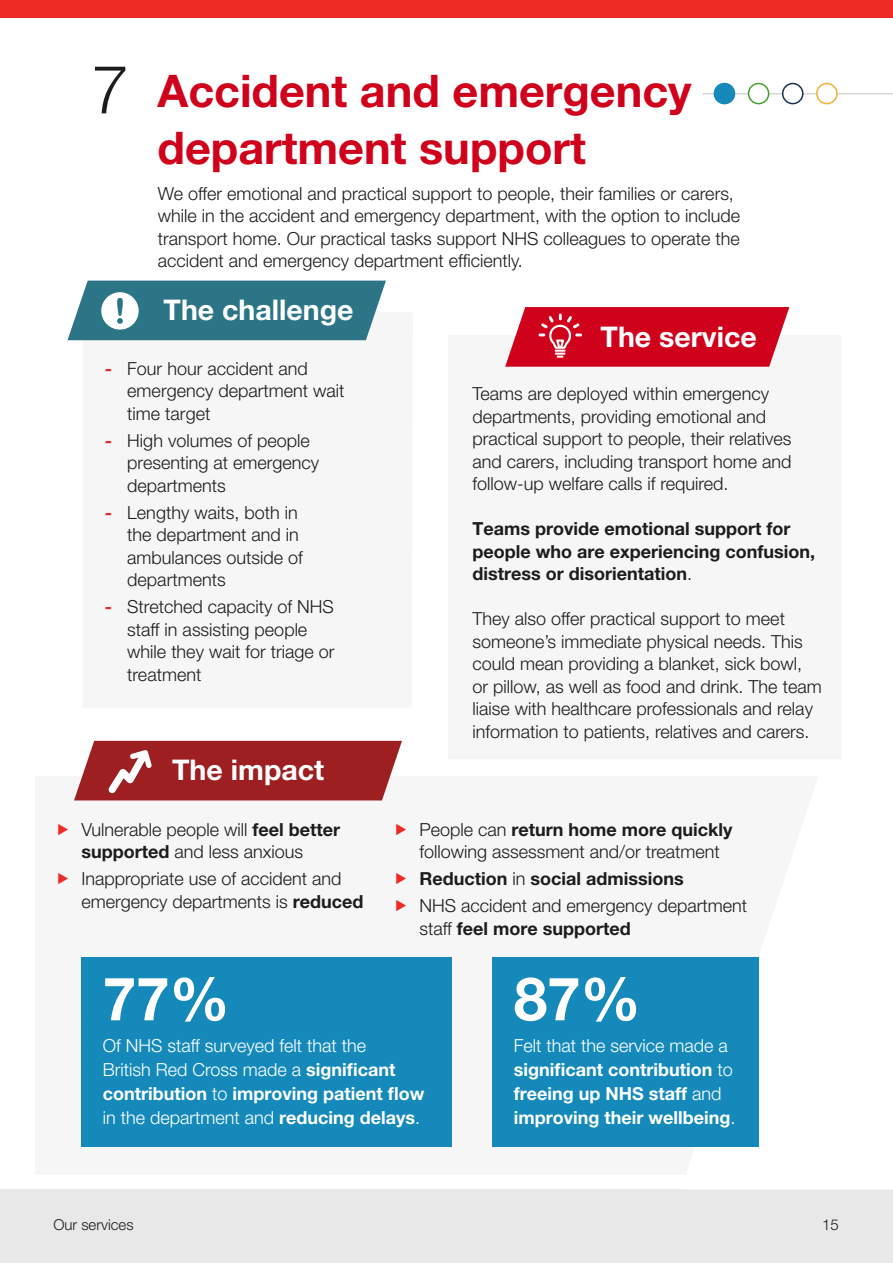
<style>
.page{position:relative;width:893px;height:1263px;background:#fff}
.page>*{position:absolute;margin:0;border:0;box-sizing:border-box;transform-origin:0 0}
.t1{font:300 67.5px "Helvetica Neue LT Pro";color:#1d1b1d}
.t2{font:700 60px "Helvetica Neue LT Pro";color:#fff}
.t3{font:700 45px/57px "Helvetica Neue LT Pro";color:#d0011b}
.t4{font:700 28.5px "Helvetica Neue LT Pro";color:#fff}
.t5{font:300 18px/22.5px "Helvetica Neue LT Pro";color:#1d1b1d}
.t6{font:300 18px/24px "Helvetica Neue LT Pro";color:#fff}
.t7{font:700 18px/22.5px "Helvetica Neue LT Pro";color:#1d1b1d}
.t8{font:700 18px/24px "Helvetica Neue LT Pro";color:#fff}
.t9{font:300 15px "Helvetica Neue LT Pro";color:#1d1b1d}
.s1{font-weight:700;color:#ee2a24}
.s2{font-weight:700}
.s3{font-weight:300}
</style>
<div class="page">
<div style="left:0;top:1189px;width:893px;height:74px;background:#e8e8e8"></div>
<div style="left:0;top:0;width:893px;height:18px;background:#ee2a24"></div>
<div style="left:35px;top:776px;width:822px;height:399px;background:#f6f6f6"></div>
<svg style="left:74px;top:741px;width:328px;height:59px;background:#a53335"></svg>
<div style="left:448px;top:335px;width:394px;height:424px;background:#f6f6f6"></div>
<svg style="left:67px;top:281px;width:319px;height:59px;background:#438493"></svg>
<div style="left:81px;top:957px;width:370px;height:189px;background:#158aba"></div>
<div style="left:492px;top:957px;width:266px;height:189px;background:#158aba"></div>
<hr style="left:703px;top:93px;width:189px;height:2px;background:#d7d8d7">
<div style="left:714px;top:83px;width:21px;height:21px;background:#158aba;border-radius:50%"></div>
<div style="left:748px;top:84px;width:21px;height:20px;background:#fff;border-radius:50%"></div>
<div style="left:748px;top:83px;width:21px;height:21px;border:2px solid #40a22a;border-radius:50%"></div>
<div style="left:783px;top:84px;width:20px;height:20px;background:#fff;border-radius:50%"></div>
<div style="left:782px;top:83px;width:21px;height:21px;border:2px solid #193351;border-radius:50%"></div>
<div style="left:817px;top:84px;width:20px;height:20px;background:#fff;border-radius:50%"></div>
<div style="left:816px;top:83px;width:22px;height:21px;border:2px solid #f1b13b;border-radius:50%"></div>
<svg style="left:505px;top:307px;width:284px;height:60px;background:#d41930"></svg>
<h1 class="t1" style="left:92px;top:48px;width:39px">7</h1>
<h3 class="t3" style="left:157px;top:61px;width:536px">Accident and emergency department support</h3>
<p class="t5" style="left:158px;top:182px;width:584px">We offer emotional and practical support to people, their families or carers, while in the accident and emergency department, with the option to include transport home. Our practical tasks support NHS colleagues to operate the accident and emergency department efficiently.</p>
<h3 class="t4" style="left:164px;top:292px;width:191px">The challenge</h3>
<h3 class="t4" style="left:601px;top:319px;width:158px">The service</h3>
<p class="t5" style="left:127px;top:357px;width:219px;text-indent:-22px"><span class="s1">-</span> Four hour accident and emergency department wait time target</p>
<p class="t5" style="left:127px;top:429px;width:193px;text-indent:-22px"><span class="s1">-</span> High volumes of people presenting at emergency departments</p>
<p class="t5" style="left:127px;top:501px;width:177px;text-indent:-22px"><span class="s1">-</span> Lengthy waits, both in the department and in ambulances outside of departments</p>
<p class="t5" style="left:127px;top:595px;width:209px;text-indent:-22px"><span class="s1">-</span> Stretched capacity of NHS staff in assisting people while they wait for triage or treatment</p>
<h3 class="t4" style="left:172px;top:752px;width:153px">The impact</h3>
<p class="t5" style="left:81px;top:818px;width:260px">Vulnerable people will <span class="s2">feel better supported</span> and less anxious</p>
<p class="t5" style="left:81px;top:867px;width:284px">Inappropriate use of accident and emergency departments is <span class="s2">reduced</span></p>
<p class="t5" style="left:472px;top:382px;width:321px">Teams are deployed within emergency departments, providing emotional and practical support to people, their relatives and carers, including transport home and follow-up welfare calls if required.</p>
<p class="t7" style="left:472px;top:517px;width:344px">Teams provide emotional support for people who are experiencing confusion, distress or disorientation<span class="s3">.</span></p>
<p class="t5" style="left:472px;top:607px;width:351px">They also offer practical support to meet someone’s immediate physical needs. This could mean providing a blanket, sick bowl, or pillow, as well as food and drink. The team liaise with healthcare professionals and relay information to patients, relatives and carers.</p>
<p class="t5" style="left:419px;top:818px;width:315px">People can <span class="s2">return home more quickly </span>following assessment and/or treatment</p>
<p class="t5" style="left:419px;top:865px;width:329px;line-height:27px"><span class="s2">Reduction</span> in <span class="s2">social admissions<br></span>NHS accident and emergency department</p>
<p class="t7" style="left:419px;top:917px;width:213px"><span class="s3">staff</span> feel more supported</p>
<h2 class="t2" style="left:103px;top:962px;width:128px">77%</h2>
<p class="t6" style="left:103px;top:1033px;width:323px">Of NHS staff surveyed felt that the<br>British Red Cross made a <span class="s2">significant contribution</span> to <span class="s2">improving patient flow </span>in the department and <span class="s2">reducing delays</span>.</p>
<h2 class="t2" style="left:514px;top:962px;width:128px">87%</h2>
<p class="t8" style="left:514px;top:1033px;width:223px"><span class="s3">Felt that the service made a </span>significant contribution <span class="s3">to </span>freeing up NHS staff <span class="s3">and </span>improving their wellbeing<span class="s3">.</span></p>
<p class="t9" style="left:53px;top:1216px;width:82px">Our services</p>
<p class="t9" style="left:822px;top:1216px;width:18px">15</p>
</div>
